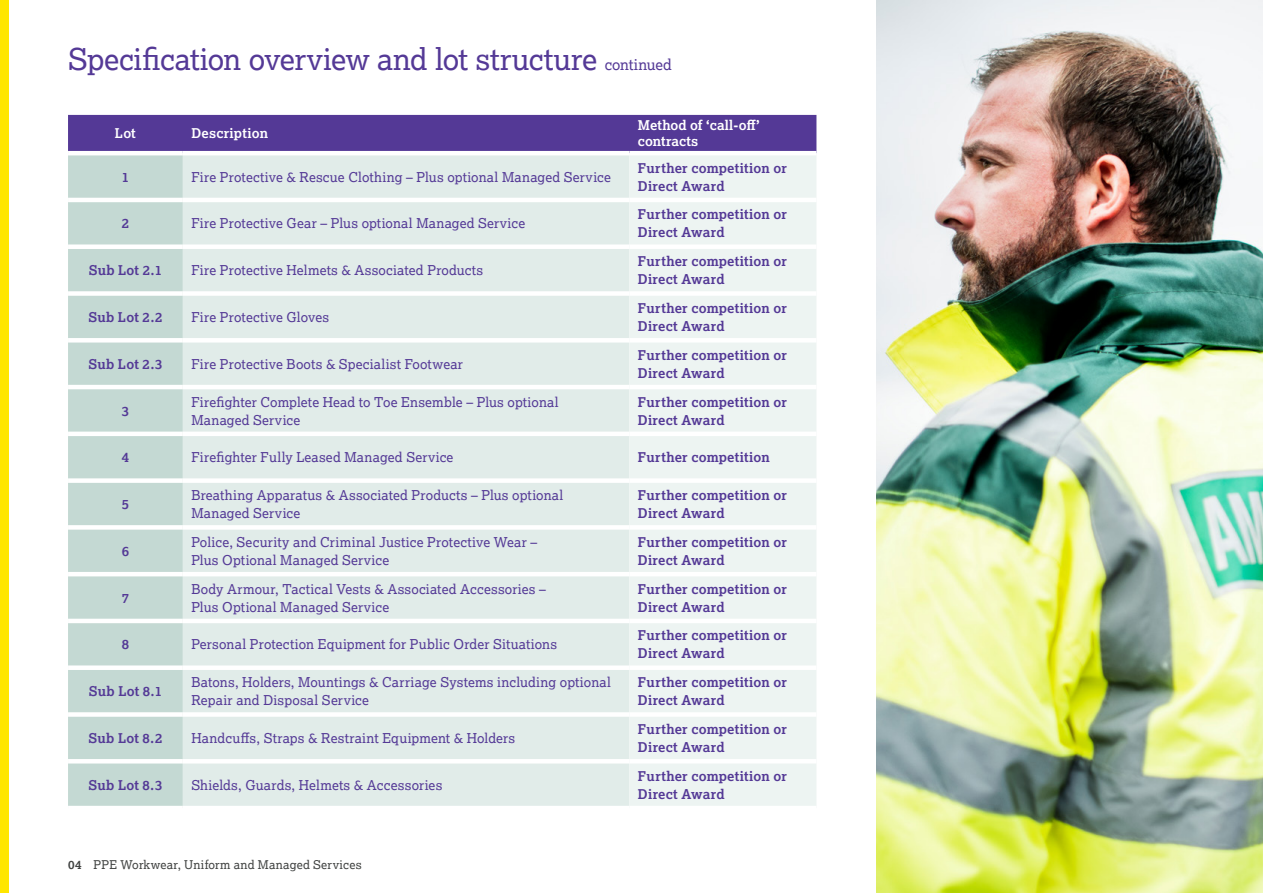
<style>
.page{position:relative;width:1263px;height:893px;background:#fff}
.page>*{position:absolute;margin:0;border:0;box-sizing:border-box;transform-origin:0 0}
.t1{font:30px "Lexia";letter-spacing:-.01em;color:#543996}
.t2{font:13.5px/18px "Lexia";letter-spacing:.015em;color:#543996}
.t3{font:700 13.5px/18px "Lexia";letter-spacing:.015em;color:#543996}
.t4{font:700 13.5px/16.5px "Lexia";letter-spacing:.01em;color:#fff}
.t5{font:12px "Lexia";letter-spacing:.02em;color:#404241}
.s1{font-size:15px}
.s2{font-weight:700}
</style>
<div class="page">
<img style="left:876px;top:0;width:387px;height:893px">
<div style="left:68px;top:115px;width:748px;height:36px;background:#543996"></div>
<div style="left:68px;top:155px;width:115px;height:651px;background:#c4d9d3"></div>
<div style="left:183px;top:155px;width:446px;height:651px;background:#e1ece9"></div>
<div style="left:629px;top:155px;width:187px;height:651px;background:#edf4f2"></div>
<hr style="left:68px;top:198px;width:115px;height:4px;background:#fff">
<hr style="left:183px;top:198px;width:446px;height:4px;background:#fff">
<hr style="left:629px;top:198px;width:187px;height:4px;background:#fff">
<div style="left:68px;top:244px;width:115px;height:5px;background:#fff"></div>
<div style="left:183px;top:244px;width:446px;height:5px;background:#fff"></div>
<div style="left:629px;top:244px;width:187px;height:5px;background:#fff"></div>
<div style="left:68px;top:291px;width:115px;height:5px;background:#fff"></div>
<div style="left:183px;top:291px;width:446px;height:5px;background:#fff"></div>
<div style="left:629px;top:291px;width:187px;height:5px;background:#fff"></div>
<div style="left:68px;top:338px;width:115px;height:5px;background:#fff"></div>
<div style="left:183px;top:338px;width:446px;height:5px;background:#fff"></div>
<div style="left:629px;top:338px;width:187px;height:5px;background:#fff"></div>
<hr style="left:68px;top:385px;width:115px;height:4px;background:#fff">
<hr style="left:183px;top:385px;width:446px;height:4px;background:#fff">
<hr style="left:629px;top:385px;width:187px;height:4px;background:#fff">
<hr style="left:68px;top:432px;width:115px;height:4px;background:#fff">
<hr style="left:183px;top:432px;width:446px;height:4px;background:#fff">
<hr style="left:629px;top:432px;width:187px;height:4px;background:#fff">
<div style="left:68px;top:478px;width:115px;height:5px;background:#fff"></div>
<div style="left:183px;top:478px;width:446px;height:5px;background:#fff"></div>
<div style="left:629px;top:478px;width:187px;height:5px;background:#fff"></div>
<div style="left:68px;top:525px;width:115px;height:5px;background:#fff"></div>
<div style="left:183px;top:525px;width:446px;height:5px;background:#fff"></div>
<div style="left:629px;top:525px;width:187px;height:5px;background:#fff"></div>
<hr style="left:68px;top:572px;width:115px;height:4px;background:#fff">
<hr style="left:183px;top:572px;width:446px;height:4px;background:#fff">
<hr style="left:629px;top:572px;width:187px;height:4px;background:#fff">
<hr style="left:68px;top:619px;width:115px;height:4px;background:#fff">
<hr style="left:183px;top:619px;width:446px;height:4px;background:#fff">
<hr style="left:629px;top:619px;width:187px;height:4px;background:#fff">
<div style="left:68px;top:665px;width:115px;height:5px;background:#fff"></div>
<div style="left:183px;top:665px;width:446px;height:5px;background:#fff"></div>
<div style="left:629px;top:665px;width:187px;height:5px;background:#fff"></div>
<div style="left:68px;top:712px;width:115px;height:5px;background:#fff"></div>
<div style="left:183px;top:712px;width:446px;height:5px;background:#fff"></div>
<div style="left:629px;top:712px;width:187px;height:5px;background:#fff"></div>
<hr style="left:68px;top:759px;width:115px;height:4px;background:#fff">
<hr style="left:183px;top:759px;width:446px;height:4px;background:#fff">
<hr style="left:629px;top:759px;width:187px;height:4px;background:#fff">
<div style="left:0;top:0;width:9px;height:893px;background:#ffe600"></div>
<h1 class="t1" style="left:68px;top:40px;width:605px">Specification overview and lot structure <span class="s1">continued</span></h1>
<p class="t4" style="left:115px;top:125px;width:22px">Lot</p>
<p class="t4" style="left:191px;top:125px;width:78px">Description</p>
<p class="t4" style="left:638px;top:116px;width:124px">Method of ‘call-off’ contracts</p>
<p class="t3" style="left:122px;top:167px;width:9px">1</p>
<p class="t2" style="left:191px;top:167px;width:421px">Fire Protective &amp; Rescue Clothing – Plus optional Managed Service</p>
<p class="t3" style="left:638px;top:158px;width:150px">Further competition or<br>Direct Award</p>
<p class="t3" style="left:122px;top:214px;width:9px">2</p>
<p class="t2" style="left:191px;top:214px;width:335px">Fire Protective Gear – Plus optional Managed Service</p>
<p class="t3" style="left:638px;top:205px;width:150px">Further competition or<br>Direct Award</p>
<p class="t3" style="left:89px;top:261px;width:75px">Sub Lot 2.1</p>
<p class="t2" style="left:191px;top:261px;width:293px">Fire Protective Helmets &amp; Associated Products</p>
<p class="t3" style="left:638px;top:252px;width:150px">Further competition or<br>Direct Award</p>
<p class="t3" style="left:88px;top:308px;width:76px">Sub Lot 2.2</p>
<p class="t2" style="left:191px;top:308px;width:139px">Fire Protective Gloves</p>
<p class="t3" style="left:638px;top:299px;width:150px">Further competition or<br>Direct Award</p>
<p class="t3" style="left:88px;top:355px;width:75px">Sub Lot 2.3</p>
<p class="t2" style="left:191px;top:355px;width:273px">Fire Protective Boots &amp; Specialist Footwear</p>
<p class="t3" style="left:638px;top:346px;width:150px">Further competition or<br>Direct Award</p>
<p class="t3" style="left:122px;top:401px;width:9px">3</p>
<p class="t2" style="left:191px;top:392px;width:369px">Firefighter Complete Head to Toe Ensemble – Plus optional<br>Managed Service</p>
<p class="t3" style="left:638px;top:392px;width:150px">Further competition or<br>Direct Award</p>
<p class="t3" style="left:122px;top:448px;width:9px">4</p>
<p class="t2" style="left:191px;top:448px;width:264px">Firefighter Fully Leased Managed Service</p>
<p class="t3" style="left:638px;top:448px;width:133px">Further competition</p>
<p class="t3" style="left:122px;top:495px;width:9px">5</p>
<p class="t2" style="left:191px;top:486px;width:373px">Breathing Apparatus &amp; Associated Products – Plus optional<br>Managed Service</p>
<p class="t3" style="left:638px;top:486px;width:150px">Further competition or<br>Direct Award</p>
<p class="t3" style="left:122px;top:542px;width:9px">6</p>
<p class="t2" style="left:191px;top:533px;width:347px">Police, Security and Criminal Justice Protective Wear –<br>Plus Optional Managed Service</p>
<p class="t3" style="left:638px;top:533px;width:150px">Further competition or<br>Direct Award</p>
<p class="t3" style="left:122px;top:588px;width:9px">7</p>
<p class="t2" style="left:191px;top:579px;width:356px">Body Armour, Tactical Vests &amp; Associated Accessories –<br>Plus Optional Managed Service</p>
<p class="t3" style="left:638px;top:579px;width:150px">Further competition or<br>Direct Award</p>
<p class="t3" style="left:122px;top:635px;width:9px">8</p>
<p class="t2" style="left:191px;top:635px;width:367px">Personal Protection Equipment for Public Order Situations</p>
<p class="t3" style="left:638px;top:626px;width:150px">Further competition or<br>Direct Award</p>
<p class="t3" style="left:89px;top:682px;width:75px">Sub Lot 8.1</p>
<p class="t2" style="left:191px;top:673px;width:421px">Batons, Holders, Mountings &amp; Carriage Systems including optional<br>Repair and Disposal Service</p>
<p class="t3" style="left:638px;top:673px;width:150px">Further competition or<br>Direct Award</p>
<p class="t3" style="left:88px;top:729px;width:75px">Sub Lot 8.2</p>
<p class="t2" style="left:191px;top:729px;width:325px">Handcuffs, Straps &amp; Restraint Equipment &amp; Holders</p>
<p class="t3" style="left:638px;top:720px;width:150px">Further competition or<br>Direct Award</p>
<p class="t3" style="left:89px;top:775px;width:75px">Sub Lot 8.3</p>
<p class="t2" style="left:191px;top:775px;width:252px">Shields, Guards, Helmets &amp; Accessories</p>
<p class="t3" style="left:638px;top:766px;width:150px">Further competition or<br>Direct Award</p>
<p class="t5" style="left:68px;top:857px;width:295px"><span class="s2">04</span> PPE Workwear, Uniform and Managed Services</p>
</div>
